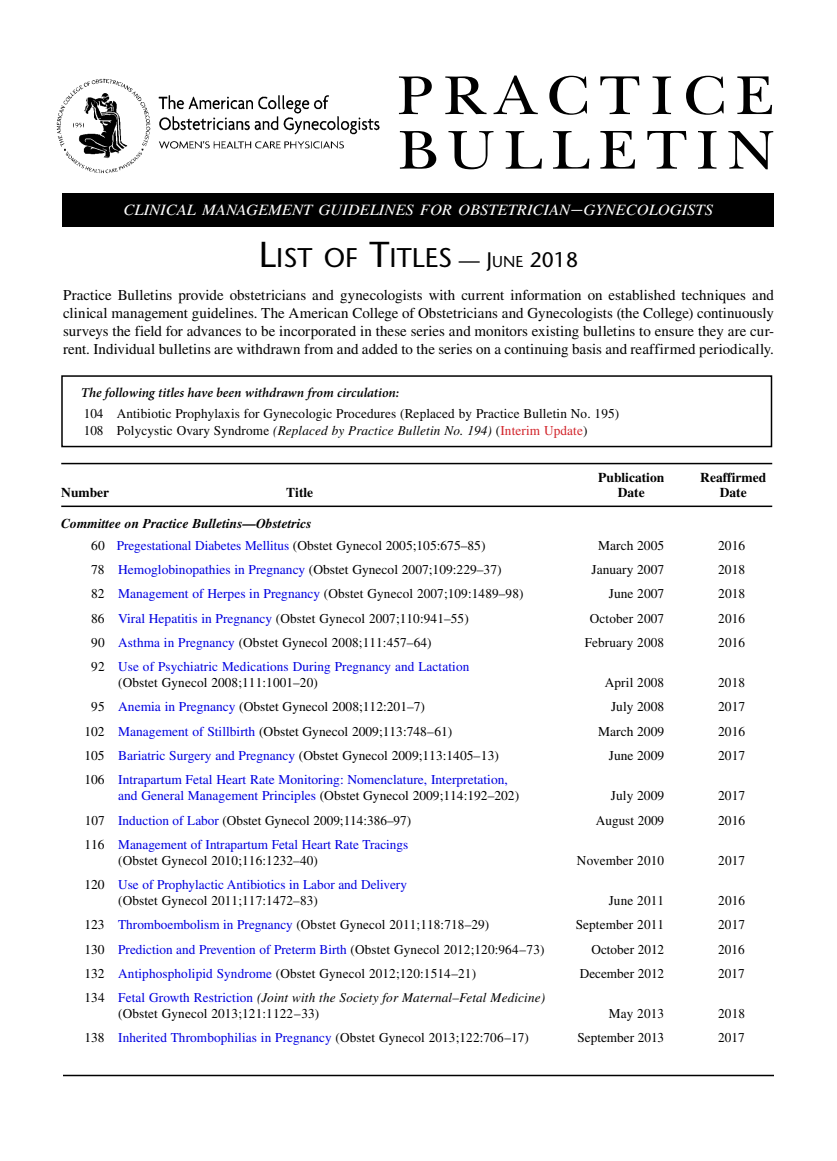
<style>
.page{position:relative;width:837px;height:1161px;background:#fff}
.page>*{position:absolute;margin:0;border:0;box-sizing:border-box;transform-origin:0 0}
.t1{font:57px/54.6px "New Baskerville Std";letter-spacing:.145em;color:#000;scale:1.1 1}
.t2{font:500 27px "Stone Sans Std";color:#000}
.t3{font:italic 15.75px "Times LT Std";color:#fff;scale:1.05 1}
.t4{font:15px/18px "Times LT Std";letter-spacing:.005em;color:#000;text-align:justify}
.t5{font:13.5px/17.7px "Times LT Std";color:#000}
.t6{font:13.5px/15.9px "Times LT Std";color:#0000e1}
.t7{font:italic 13.5px/15.9px "Times LT Std";letter-spacing:.01em;color:#000}
.t8{font:italic 700 13.5px/21.9px "Times LT Std";color:#000}
.t9{font:italic 600 13.5px "Minion Pro";letter-spacing:-.005em;color:#000}
.t10{font:700 13.5px "Times LT Std";color:#000}
.s1{font-size:21px}
.s2{font-size:36px}
.s3{font-size:15.75px}
.s4{font-style:italic}
.s5{color:#d2232a}
.s6{font-weight:400;font-style:normal}
.s7{font-weight:400;font-style:normal;color:#0000e1}
.s8{color:#0000e1}
.s9{color:#000}
.s10{font-style:normal}
.s11{font-style:normal;color:#0000e1}
</style>
<div class="page">
<hr style="left:61px;top:463px;width:711px;height:1px;background:#000">
<hr style="left:61px;top:506px;width:711px;height:1px;background:#000">
<hr style="left:63px;top:1075px;width:711px;height:1px;background:#000">
<div style="left:63px;top:193px;width:711px;height:34px;background:#000"></div>
<div style="left:61px;top:375px;width:711px;height:72px;border:2px solid #000"></div>
<img style="left:56px;top:78px;width:324px;height:96px">
<h1 class="t1" style="left:397px;top:69px;width:345px">PRACTICE<br>BULLETIN</h1>
<p class="t3" style="left:123px;top:201px;width:563px">CLINICAL MANAGEMENT GUIDELINES FOR OBSTETRICIAN<span class="s1">–</span>GYNECOLOGISTS</p>
<h2 class="t2" style="left:259px;top:242px;width:321px"><span class="s2">L</span>IST OF <span class="s2">T</span>ITLES <span class="s1">— J</span><span class="s3">UNE</span> <span class="s1">2018</span></h2>
<p class="t4" style="left:63px;top:286px;width:713px">Practice Bulletins provide obstetricians and gynecologists with current information on established techniques and clinical management guidelines. The American College of Obstetricians and Gynecologists (the College) continuously surveys the field for advances to be incorporated in these series and monitors existing bulletins to ensure they are cur&shy;rent. Individual bulletins are withdrawn from and added to the series on a continuing basis and reaffirmed periodically.</p>
<p class="t9" style="left:81px;top:383px;width:320px">The following titles have been withdrawn from circulation:</p>
<p class="t5" style="left:84px;top:404px;width:537px">104 Antibiotic Prophylaxis for Gynecologic Procedures (Replaced by Practice Bulletin No. 195)<br>108 Polycystic Ovary Syndrome <span class="s4">(Replaced by Practice Bulletin No. 194)</span> (<span class="s5">Interim Update</span>)</p>
<p class="t10" style="left:598px;top:470px;width:68px">Publication</p>
<p class="t10" style="left:700px;top:470px;width:67px">Reaffirmed</p>
<p class="t10" style="left:61px;top:484px;width:49px">Number</p>
<p class="t10" style="left:286px;top:484px;width:28px">Title</p>
<p class="t10" style="left:618px;top:484px;width:28px">Date</p>
<p class="t10" style="left:720px;top:484px;width:28px">Date</p>
<p class="t8" style="left:91px;top:512px;width:396px;text-indent:-30px">Committee on Practice Bulletins—Obstetrics<br><span class="s6">60</span> <span class="s7">Pregestational Diabetes Mellitus</span> <span class="s6">(Obstet Gynecol 2005;105:675–85)</span></p>
<p class="t5" style="left:598px;top:536px;width:67px">March 2005</p>
<p class="t5" style="left:718px;top:536px;width:28px">2016</p>
<p class="t5" style="left:91px;top:561px;width:412px">78 <span class="s8">Hemoglobinopathies in Pregnancy</span> (Obstet Gynecol 2007;109:229–37)</p>
<p class="t5" style="left:592px;top:561px;width:74px">January 2007</p>
<p class="t5" style="left:718px;top:561px;width:28px">2018</p>
<p class="t5" style="left:91px;top:585px;width:434px">82 <span class="s8">Management of Herpes in Pregnancy</span> (Obstet Gynecol 2007;109:1489–98)</p>
<p class="t5" style="left:609px;top:585px;width:57px">June 2007</p>
<p class="t5" style="left:718px;top:585px;width:28px">2018</p>
<p class="t5" style="left:91px;top:609px;width:379px">86 <span class="s8">Viral Hepatitis in Pregnancy</span> (Obstet Gynecol 2007;110:941–55)</p>
<p class="t5" style="left:590px;top:609px;width:76px">October 2007</p>
<p class="t5" style="left:718px;top:609px;width:28px">2016</p>
<p class="t5" style="left:91px;top:633px;width:342px">90 <span class="s8">Asthma in Pregnancy</span> (Obstet Gynecol 2008;111:457–64)</p>
<p class="t5" style="left:585px;top:633px;width:81px">February 2008</p>
<p class="t5" style="left:718px;top:633px;width:28px">2016</p>
<p class="t6" style="left:118px;top:659px;width:353px;text-indent:-27px"><span class="s9">92</span> Use of Psychiatric Medications During Pregnancy and Lactation <span class="s9">(Obstet Gynecol 2008;111:1001–20)</span></p>
<p class="t5" style="left:605px;top:674px;width:61px">April 2008</p>
<p class="t5" style="left:718px;top:674px;width:28px">2018</p>
<p class="t5" style="left:91px;top:698px;width:335px">95 <span class="s8">Anemia in Pregnancy</span> (Obstet Gynecol 2008;112:201–7)</p>
<p class="t5" style="left:611px;top:698px;width:55px">July 2008</p>
<p class="t5" style="left:718px;top:698px;width:28px">2017</p>
<p class="t5" style="left:84px;top:722px;width:369px">102 <span class="s8">Management of Stillbirth</span> (Obstet Gynecol 2009;113:748–61)</p>
<p class="t5" style="left:598px;top:722px;width:67px">March 2009</p>
<p class="t5" style="left:718px;top:722px;width:28px">2016</p>
<p class="t5" style="left:84px;top:747px;width:416px">105 <span class="s8">Bariatric Surgery and Pregnancy</span> (Obstet Gynecol 2009;113:1405–13)</p>
<p class="t5" style="left:609px;top:747px;width:57px">June 2009</p>
<p class="t5" style="left:718px;top:747px;width:28px">2017</p>
<p class="t6" style="left:118px;top:772px;width:402px;text-indent:-34px"><span class="s9">106</span> Intrapartum Fetal Heart Rate Monitoring: Nomenclature, Interpretation, and General Management Principles <span class="s9">(Obstet Gynecol 2009;114:192–202)</span></p>
<p class="t5" style="left:611px;top:787px;width:55px">July 2009</p>
<p class="t5" style="left:718px;top:787px;width:28px">2017</p>
<p class="t5" style="left:85px;top:811px;width:328px">107 <span class="s8">Induction of Labor</span> (Obstet Gynecol 2009;114:386–97)</p>
<p class="t5" style="left:596px;top:811px;width:70px">August 2009</p>
<p class="t5" style="left:718px;top:811px;width:28px">2016</p>
<p class="t6" style="left:118px;top:836px;width:292px;text-indent:-34px"><span class="s9">116</span> Management of Intrapartum Fetal Heart Rate Tracings <span class="s9">(Obstet Gynecol 2010;116:1232–40)</span></p>
<p class="t5" style="left:577px;top:851px;width:89px">November 2010</p>
<p class="t5" style="left:718px;top:851px;width:28px">2017</p>
<p class="t6" style="left:118px;top:877px;width:290px;text-indent:-34px"><span class="s9">120</span> Use of Prophylactic Antibiotics in Labor and Delivery <span class="s9">(Obstet Gynecol 2011;117:1472–83)</span></p>
<p class="t5" style="left:609px;top:892px;width:57px">June 2011</p>
<p class="t5" style="left:718px;top:892px;width:28px">2016</p>
<p class="t5" style="left:84px;top:916px;width:406px">123 <span class="s8">Thromboembolism in Pregnancy</span> (Obstet Gynecol 2011;118:718–29)</p>
<p class="t5" style="left:576px;top:916px;width:90px">September 2011</p>
<p class="t5" style="left:718px;top:916px;width:28px">2017</p>
<p class="t6" style="left:84px;top:941px;width:462px"><span class="s9">130</span> Prediction and Prevention of Preterm Birth <span class="s9">(Obstet Gynecol 2012;120:964–73)</span></p>
<p class="t5" style="left:592px;top:940px;width:74px">October 2012</p>
<p class="t5" style="left:718px;top:940px;width:28px">2016</p>
<p class="t5" style="left:84px;top:965px;width:393px">132 <span class="s8">Antiphospholipid Syndrome</span> (Obstet Gynecol 2012;120:1514–21)</p>
<p class="t5" style="left:580px;top:965px;width:86px">December 2012</p>
<p class="t5" style="left:718px;top:965px;width:28px">2017</p>
<p class="t7" style="left:118px;top:990px;width:428px;text-indent:-34px"><span class="s10">134</span> <span class="s11">Fetal Growth Restriction</span> (Joint with the Society for Maternal–Fetal Medicine) <span class="s10">(Obstet Gynecol 2013;121:1122–33)</span></p>
<p class="t5" style="left:609px;top:1005px;width:57px">May 2013</p>
<p class="t5" style="left:718px;top:1005px;width:28px">2018</p>
<p class="t6" style="left:84px;top:1030px;width:446px"><span class="s9">138</span> Inherited Thrombophilias in Pregnancy <span class="s9">(Obstet Gynecol 2013;122:706–17)</span></p>
<p class="t5" style="left:578px;top:1029px;width:88px">September 2013</p>
<p class="t5" style="left:718px;top:1029px;width:28px">2017</p>
</div>
